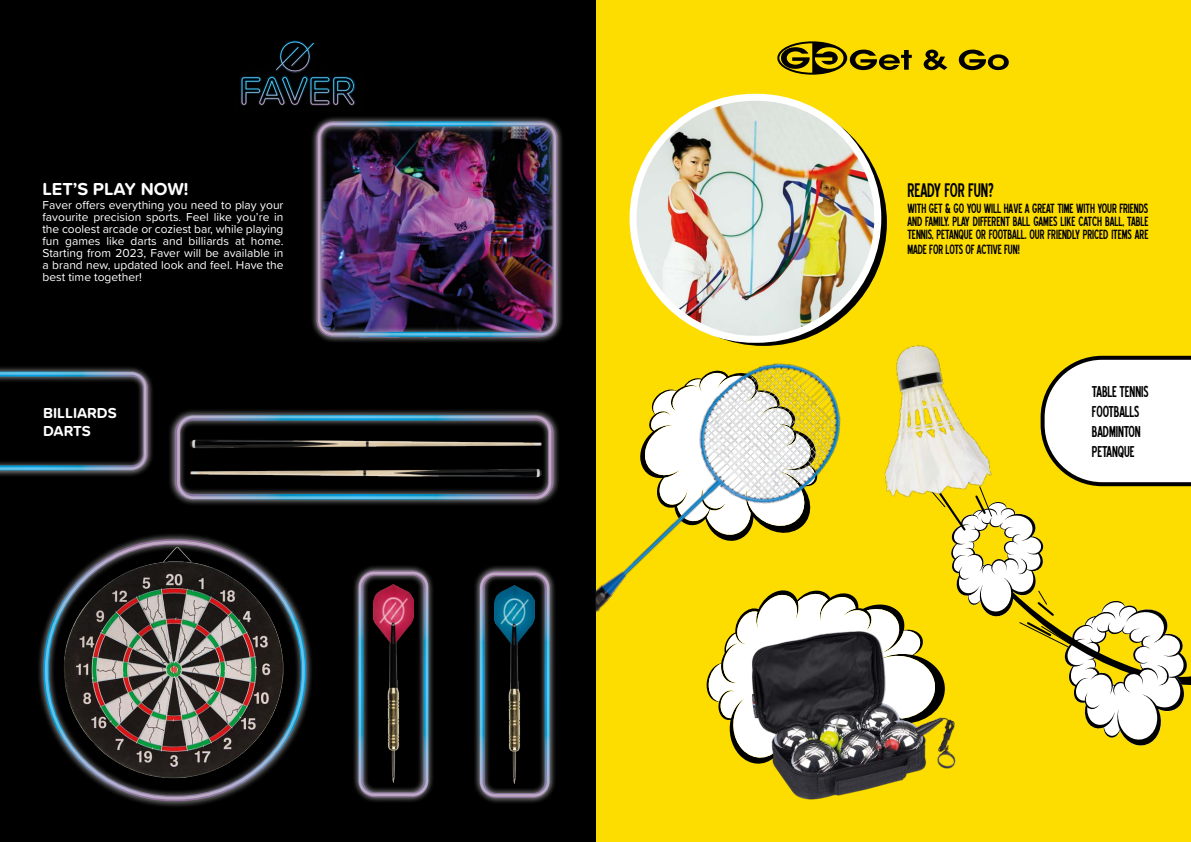
<style>
.page{position:relative;width:1191px;height:842px;background:#fff}
.page>*{position:absolute;margin:0;border:0;box-sizing:border-box;transform-origin:0 0}
.t1{font:25px "Blue Highway Condensed";letter-spacing:-.005em;color:#000}
.t2{font:20px/20px "Blue Highway Condensed";letter-spacing:-.005em;color:#000}
.t3{font:700 18px "Proxima Soft";color:#fff}
.t4{font:17px/13px "Blue Highway Condensed";letter-spacing:-.005em;color:#000;text-align:justify}
.t5{font:700 15px/18px "Proxima Soft";color:#fff}
.t6{font:12px/12px "Proxima Soft";color:#fff;text-align:justify}
</style>
<div class="page">
<div style="left:0;top:0;width:595px;height:842px;background:#000"></div>
<div style="left:596px;top:0;width:595px;height:842px;background:#fddd00"></div>
<svg style="left:949px;top:356px;width:242px;height:390px"></svg>
<svg style="left:708px;top:604px;width:203px;height:159px"></svg>
<div style="left:310px;top:115px;width:254px;height:228px;background:#fff;opacity:.75"></div>
<div style="left:316px;top:121px;width:241px;height:216px;border:5px solid #fff;border-radius:14px"></div>
<div style="left:318px;top:123px;width:238px;height:213px;border:2px solid #fff;border-radius:14px"></div>
<div style="left:473px;top:565px;width:83px;height:239px;background:#fff;opacity:.75"></div>
<div style="left:479px;top:571px;width:71px;height:227px;border:5px solid #fff;border-radius:14px"></div>
<div style="left:480px;top:573px;width:69px;height:224px;border:2px solid #fff;border-radius:14px"></div>
<div style="left:352px;top:564px;width:83px;height:240px;background:#fff;opacity:.75"></div>
<div style="left:358px;top:570px;width:70px;height:227px;border:5px solid #fff;border-radius:14px"></div>
<div style="left:359px;top:572px;width:69px;height:224px;border:2px solid #fff;border-radius:14px"></div>
<div style="left:37px;top:532px;width:276px;height:276px;background:#fff;opacity:.75"></div>
<div style="left:168px;top:408px;width:392px;height:98px;background:#fff;opacity:.75"></div>
<div style="left:175px;top:415px;width:378px;height:84px;border:5px solid #fff;border-radius:15px"></div>
<div style="left:177px;top:416px;width:374px;height:83px;border:3px solid #fff;border-radius:15px"></div>
<img style="left:189px;top:439px;width:353px;height:10px">
<img style="left:189px;top:468px;width:353px;height:10px">
<img style="left:63px;top:539px;width:224px;height:241px">
<div style="left:777px;top:41px;width:70px;height:34px;border:2px solid #000;border-radius:50%"></div>
<svg style="left:781px;top:42px;width:130px;height:32px"></svg>
<svg style="left:923px;top:50px;width:85px;height:20px"></svg>
<img style="left:884px;top:345px;width:111px;height:164px">
<img style="left:752px;top:630px;width:203px;height:170px">
<img style="left:633px;top:97px;width:244px;height:242px;border-radius:121px">
<div style="left:629px;top:94px;width:252px;height:249px;border:7px solid #fff;border-radius:121px"></div>
<img style="left:595px;top:334px;width:275px;height:359px">
<div style="left:0;top:365px;width:154px;height:112px;background:#fff;opacity:.75"></div>
<svg style="left:0;top:372px;width:148px;height:98px"></svg>
<img style="left:240px;top:76px;width:12px;height:30px">
<img style="left:252px;top:75px;width:23px;height:31px">
<img style="left:281px;top:75px;width:15px;height:31px">
<img style="left:303px;top:75px;width:23px;height:31px">
<img style="left:326px;top:76px;width:30px;height:30px">
<img style="left:275px;top:40px;width:40px;height:33px">
<svg style="left:276px;top:42px;width:38px;height:29px"></svg>
<svg style="left:242px;top:77px;width:112px;height:28px"></svg>
<h3 class="t3" style="left:43px;top:176px;width:147px">LET’S PLAY NOW!</h3>
<p class="t6" style="left:43px;top:199px;width:242px">Faver offers everything you need to play your favourite precision sports. Feel like you’re in the coolest arcade or coziest bar, while playing fun games like darts and billiards at home.<br>Starting from 2023, Faver will be available in a brand new, updated look and feel. Have the best time together!</p>
<p class="t5" style="left:43px;top:403px;width:75px">BILLIARDS<br>DARTS</p>
<h1 class="t1" style="left:907px;top:179px;width:88px">READY FOR FUN?</h1>
<h3 class="t4" style="left:907px;top:202px;width:242px">WITH GET &amp; GO YOU WILL HAVE A GREAT TIME WITH YOUR FRIENDS AND FAMILY. PLAY DIFFERENT BALL GAMES LIKE CATCH BALL, TABLE TENNIS, PETANQUE OR FOOTBALL. OUR FRIENDLY PRICED ITEMS ARE</h3>
<h3 class="t4" style="left:907px;top:243px;width:114px">MADE FOR LOTS OF ACTIVE FUN!</h3>
<h2 class="t2" style="left:1092px;top:382px;width:58px">TABLE TENNIS<br>FOOTBALLS<br>BADMINTON<br>PETANQUE</h2>
</div>
